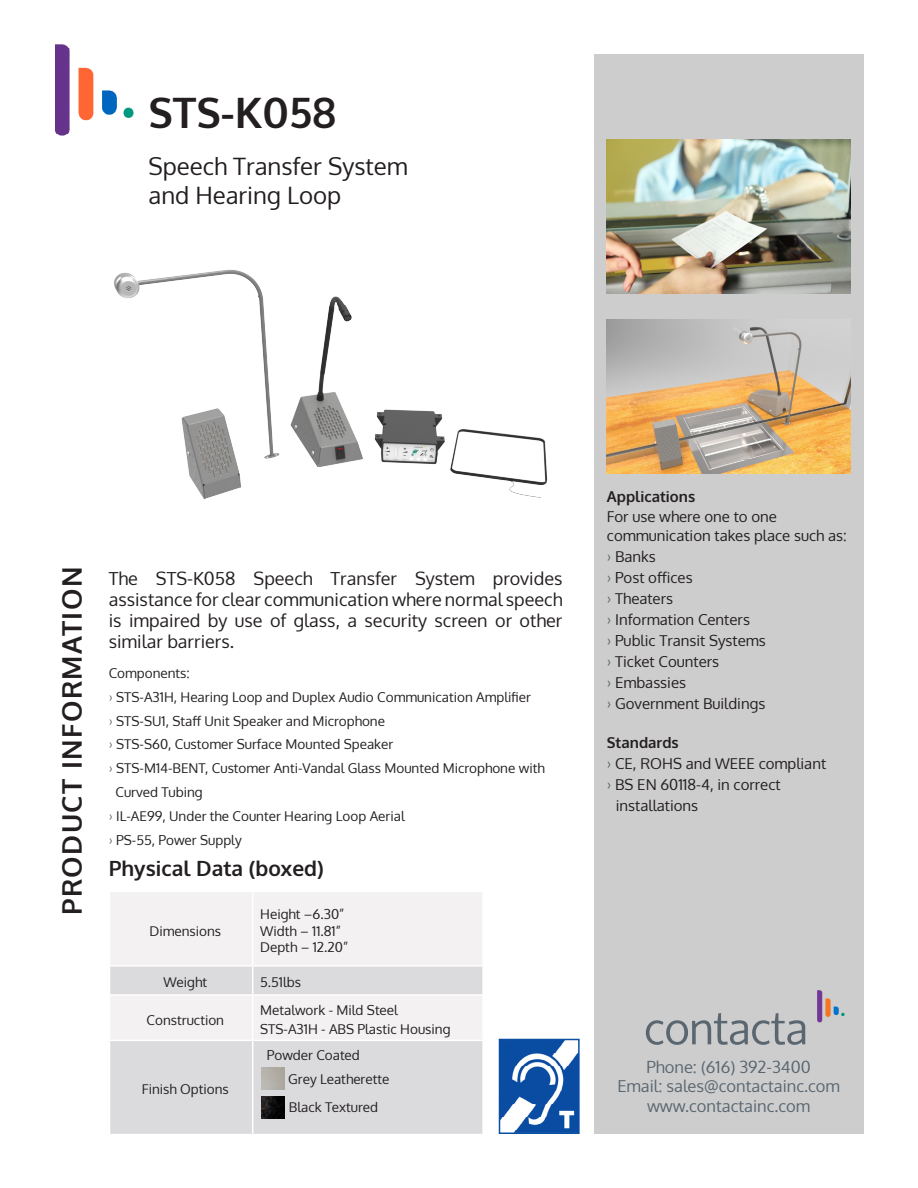
<style>
.page{position:relative;width:918px;height:1188px;background:#fff}
.page>*{position:absolute;margin:0;border:0;box-sizing:border-box;transform-origin:0 0}
.t1{font:700 42px "Oxygen";color:#231f20}
.t2{font:700 27px "Oxygen";letter-spacing:.05em;color:#231f20}
.t3{font:24px "Oxygen";color:#231f20}
.t4{font:700 21px "Oxygen";color:#231f20}
.Paragraph_Style_1{font:18px/21px "Oxygen";color:#231f20;text-align:justify}
.t5{font:16.5px "Oxygen";color:#5a6670}
.t6{font:15px/19.5px "Oxygen";color:#231f20}
.t7{font:700 15px "Oxygen";color:#231f20}
.Paragraph_Style_1-2{font:13.5px "Oxygen";color:#231f20}
.s1{color:#5a6670}
.s2{font-weight:700}
</style>
<div class="page">
<div style="left:594px;top:55px;width:269px;height:1079px;background:#cdcdcd"></div>
<img style="left:55px;top:44px;width:78px;height:92px">
<svg style="left:646px;top:1013px;width:159px;height:32px"></svg>
<svg style="left:817px;top:990px;width:28px;height:32px"></svg>
<img style="left:502px;top:1042px;width:75px;height:89px">
<div style="left:499px;top:1039px;width:81px;height:95px;border:2px solid #0a4fa2"></div>
<img style="left:114px;top:269px;width:434px;height:230px">
<div style="left:110px;top:892px;width:372px;height:73px;background:#f3f1f2"></div>
<svg style="left:110px;top:967px;width:372px;height:167px;fill:#dbdbdd"></svg>
<hr style="left:252px;top:892px;width:1px;height:73px;background:#fff">
<svg style="left:252px;top:967px;width:1px;height:27px"></svg>
<hr style="left:109px;top:994px;width:144px;height:2px;background:#fff">
<hr style="left:253px;top:994px;width:231px;height:2px;background:#fff">
<hr style="left:252px;top:996px;width:1px;height:44px;background:#fff">
<hr style="left:109px;top:1040px;width:144px;height:1px;background:#fff">
<hr style="left:253px;top:1040px;width:231px;height:1px;background:#fff">
<hr style="left:252px;top:1041px;width:1px;height:93px;background:#fff">
<img style="left:262px;top:1068px;width:23px;height:22px">
<img style="left:262px;top:1096px;width:22px;height:23px">
<img style="left:607px;top:140px;width:243px;height:153px">
<img style="left:607px;top:320px;width:243px;height:153px">
<p class="t1" style="left:148px;top:86px;width:189px">STS-K058</p>
<p class="t3" style="left:148px;top:150px;width:261px">Speech Transfer System</p>
<p class="t3" style="left:148px;top:179px;width:194px">and Hearing Loop</p>
<p class="t2" style="left:55px;top:915px;width:349px;rotate:-90deg">PRODUCT INFORMATION</p>
<p class="Paragraph_Style_1" style="left:109px;top:569px;width:455px">The STS-K058 Speech Transfer System provides assistance for clear communication where normal speech is impaired by use of glass, a security screen or other similar barriers.</p>
<p class="Paragraph_Style_1-2" style="left:109px;top:664px;width:83px">Components:</p>
<p class="Paragraph_Style_1-2" style="left:109px;top:688px;width:424px"><span class="s1">›</span> STS-A31H, Hearing Loop and Duplex Audio Communication Amplifier</p>
<p class="Paragraph_Style_1-2" style="left:109px;top:712px;width:278px"><span class="s1">›</span> STS-SU1, Staff Unit Speaker and Microphone</p>
<p class="Paragraph_Style_1-2" style="left:109px;top:735px;width:286px"><span class="s1">›</span> STS-S60, Customer Surface Mounted Speaker</p>
<p class="Paragraph_Style_1-2" style="left:109px;top:759px;width:437px"><span class="s1">›</span> STS-M14-BENT, Customer Anti-Vandal Glass Mounted Microphone with</p>
<p class="Paragraph_Style_1-2" style="left:116px;top:783px;width:89px">Curved Tubing</p>
<p class="Paragraph_Style_1-2" style="left:109px;top:807px;width:298px"><span class="s1">›</span> IL-AE99, Under the Counter Hearing Loop Aerial</p>
<p class="Paragraph_Style_1-2" style="left:109px;top:831px;width:135px"><span class="s1">›</span> PS-55, Power Supply</p>
<p class="t4" style="left:109px;top:855px;width:217px">Physical Data (boxed)</p>
<p class="Paragraph_Style_1-2" style="left:150px;top:922px;width:73px">Dimensions</p>
<p class="Paragraph_Style_1-2" style="left:260px;top:905px;width:86px">Height –6.30”</p>
<p class="Paragraph_Style_1-2" style="left:260px;top:922px;width:82px">Width – 11.81”</p>
<p class="Paragraph_Style_1-2" style="left:260px;top:938px;width:90px">Depth – 12.20”</p>
<p class="Paragraph_Style_1-2" style="left:164px;top:973px;width:45px">Weight</p>
<p class="Paragraph_Style_1-2" style="left:260px;top:973px;width:42px">5.51lbs</p>
<p class="Paragraph_Style_1-2" style="left:147px;top:1011px;width:79px">Construction</p>
<p class="Paragraph_Style_1-2" style="left:260px;top:1001px;width:139px">Metalwork - Mild Steel</p>
<p class="Paragraph_Style_1-2" style="left:260px;top:1020px;width:192px">STS-A31H - ABS Plastic Housing</p>
<p class="Paragraph_Style_1-2" style="left:142px;top:1080px;width:89px">Finish Options</p>
<p class="Paragraph_Style_1-2" style="left:267px;top:1046px;width:94px">Powder Coated</p>
<p class="Paragraph_Style_1-2" style="left:288px;top:1070px;width:103px">Grey Leatherette</p>
<p class="Paragraph_Style_1-2" style="left:289px;top:1098px;width:91px">Black Textured</p>
<p class="t6" style="left:607px;top:487px;width:241px"><span class="s2">Applications<br></span>For use where one to one communication takes place such as:</p>
<p class="t6" style="left:607px;top:547px;width:50px"><span class="s1">›</span> Banks</p>
<p class="t6" style="left:607px;top:568px;width:87px"><span class="s1">›</span> Post offices</p>
<p class="t6" style="left:607px;top:589px;width:68px"><span class="s1">›</span> Theaters</p>
<p class="t6" style="left:607px;top:610px;width:145px"><span class="s1">›</span> Information Centers</p>
<p class="t6" style="left:607px;top:631px;width:160px"><span class="s1">›</span> Public Transit Systems</p>
<p class="t6" style="left:607px;top:652px;width:114px"><span class="s1">›</span> Ticket Counters</p>
<p class="t6" style="left:607px;top:673px;width:81px"><span class="s1">›</span> Embassies</p>
<p class="t6" style="left:607px;top:694px;width:160px"><span class="s1">›</span> Government Buildings</p>
<p class="t7" style="left:607px;top:734px;width:73px">Standards</p>
<p class="t6" style="left:607px;top:754px;width:221px"><span class="s1">›</span> CE, ROHS and WEEE compliant</p>
<p class="t6" style="left:607px;top:775px;width:175px"><span class="s1">›</span> BS EN 60118-4, in correct</p>
<p class="t6" style="left:616px;top:796px;width:84px">installations</p>
<p class="t5" style="left:647px;top:1055px;width:166px">Phone: (616) 392-3400</p>
<p class="t5" style="left:617px;top:1075px;width:224px">Email: sales@contactainc.com</p>
<p class="t5" style="left:647px;top:1094px;width:165px">www.contactainc.com</p>
</div>
